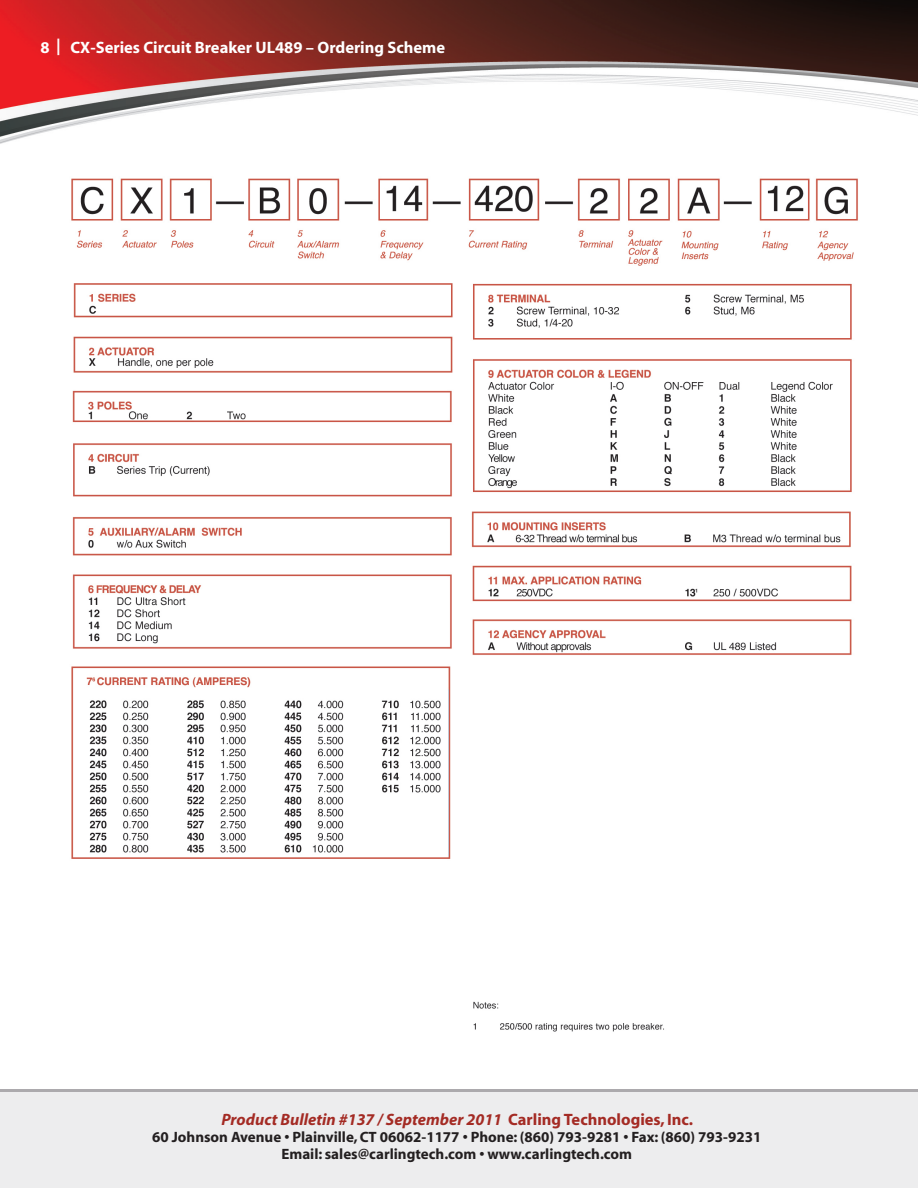
<style>
.page{position:relative;width:918px;height:1188px;background:#fff}
.page>*{position:absolute;margin:0;border:0;box-sizing:border-box;transform-origin:0 0}
.t1{font:italic 700 16.5px "Myriad";color:#a42b24}
.t2{font:700 16.5px "Myriad";color:#fff}
.t3{font:700 15px/16.8px "Myriad";color:#231f20;text-align:center}
.s1{font-style:normal}
</style>
<div class="page">
<img style="left:0;top:0;width:918px;height:144px">
<div style="left:0;top:1089px;width:918px;height:99px;background:#ededee"></div>
<img style="left:71px;top:178px;width:787px;height:854px">
<p class="t2" style="left:40px;top:39px;width:406px">8 | CX-Series Circuit Breaker UL489 – Ordering Scheme</p>
<p class="t1" style="left:221px;top:1111px;width:473px">Product Bulletin #137 / September 2011 <span class="s1">Carling Technologies, Inc.</span></p>
<p class="t3" style="left:152px;top:1129px;width:611px">60 Johnson Avenue • Plainville, CT 06062-1177 • Phone: (860) 793-9281 • Fax: (860) 793-9231<br>Email: sales@carlingtech.com • www.carlingtech.com</p>
</div>
